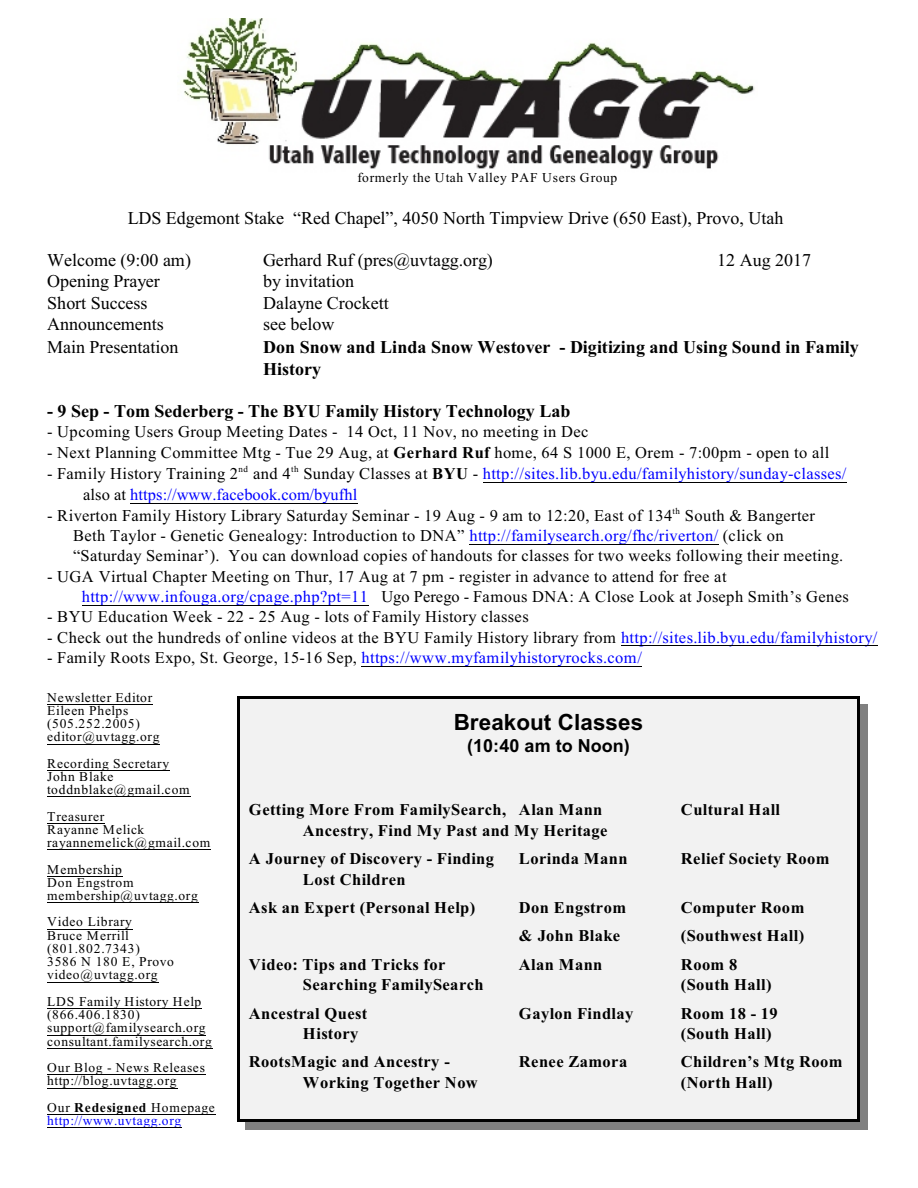
<style>
.page{position:relative;width:918px;height:1188px;background:#fff}
.page>*{position:absolute;margin:0;border:0;box-sizing:border-box;transform-origin:0 0}
.t1{font:700 22.35px "Arial";letter-spacing:.01em;color:#000}
.t2{font:18px "Times New Roman";color:#000}
.t3{font:700 18px/21.9px "Times New Roman";color:#000}
.t4{font:700 18px "Arial";color:#000}
.t5{font:16.5px/20.4px "Times New Roman";letter-spacing:.025em;color:#000}
.t6{font:700 16.5px/28.5px "Times New Roman";letter-spacing:.025em;color:#000}
.t7{font:16.5px "Times New Roman";letter-spacing:.015em;color:#00f}
.t8{font:13.5px/13.2px "Times New Roman";letter-spacing:.045em;color:#000}
.t9{font:13.5px/13.2px "Times New Roman";letter-spacing:.045em;color:#00f}
.t10{font:9px "Times New Roman";color:#000}
.s1{font-weight:700}
.s2{color:#000}
.s3{font-weight:700;color:#000}
.s4{color:#00f}
</style>
<div class="page">
<div style="left:237px;top:697px;width:623px;height:425px;background:#f2f2f2"></div>
<hr style="left:237px;top:697px;width:3px;height:425px;background:#000">
<hr style="left:857px;top:697px;width:3px;height:425px;background:#000">
<hr style="left:237px;top:697px;width:622px;height:2px;background:#000">
<hr style="left:237px;top:1119px;width:622px;height:3px;background:#000">
<div style="left:860px;top:705px;width:8px;height:425px;background:#808080"></div>
<div style="left:245px;top:1122px;width:623px;height:8px;background:#808080"></div>
<img style="left:181px;top:18px;width:574px;height:151px">
<hr style="left:483px;top:482px;width:364px;height:1px;background:#000">
<hr style="left:130px;top:503px;width:227px;height:1px;background:#000">
<hr style="left:469px;top:544px;width:250px;height:1px;background:#000">
<hr style="left:82px;top:605px;width:286px;height:1px;background:#000">
<hr style="left:621px;top:645px;width:257px;height:1px;background:#000">
<hr style="left:362px;top:666px;width:280px;height:1px;background:#000">
<hr style="left:47px;top:704px;width:106px;height:1px;background:#000">
<hr style="left:47px;top:744px;width:113px;height:1px;background:#000">
<hr style="left:47px;top:770px;width:123px;height:1px;background:#000">
<hr style="left:47px;top:797px;width:143px;height:1px;background:#000">
<hr style="left:47px;top:823px;width:58px;height:1px;background:#000">
<hr style="left:47px;top:850px;width:164px;height:1px;background:#000">
<hr style="left:47px;top:876px;width:76px;height:1px;background:#000">
<hr style="left:47px;top:902px;width:151px;height:1px;background:#000">
<hr style="left:47px;top:929px;width:85px;height:1px;background:#000">
<hr style="left:47px;top:982px;width:111px;height:1px;background:#000">
<hr style="left:47px;top:1008px;width:155px;height:1px;background:#000">
<hr style="left:47px;top:1035px;width:159px;height:1px;background:#000">
<hr style="left:47px;top:1048px;width:165px;height:1px;background:#000">
<hr style="left:47px;top:1075px;width:158px;height:1px;background:#000">
<hr style="left:47px;top:1088px;width:130px;height:1px;background:#000">
<hr style="left:47px;top:1114px;width:169px;height:1px;background:#000">
<hr style="left:47px;top:1127px;width:135px;height:1px;background:#000">
<p class="t8" style="left:357px;top:172px;width:262px">formerly the Utah Valley PAF Users Group</p>
<p class="t2" style="left:128px;top:211px;width:657px">LDS Edgemont Stake “Red Chapel”, 4050 North Timpview Drive (650 East), Provo, Utah</p>
<p class="t2" style="left:47px;top:254px;width:145px">Welcome (9:00 am)</p>
<p class="t2" style="left:263px;top:254px;width:231px">Gerhard Ruf (pres@uvtagg.org)</p>
<p class="t2" style="left:717px;top:254px;width:95px">12 Aug 2017</p>
<p class="t2" style="left:47px;top:275px;width:114px">Opening Prayer</p>
<p class="t2" style="left:263px;top:275px;width:92px">by invitation</p>
<p class="t2" style="left:47px;top:296px;width:102px">Short Success</p>
<p class="t2" style="left:263px;top:296px;width:127px">Dalayne Crockett</p>
<p class="t2" style="left:47px;top:317px;width:118px">Announcements</p>
<p class="t2" style="left:263px;top:317px;width:73px">see below</p>
<p class="t2" style="left:47px;top:340px;width:133px">Main Presentation</p>
<p class="t3" style="left:263px;top:338px;width:597px">Don Snow and Linda Snow Westover - Digitizing and Using Sound in Family<br>History</p>
<p class="t3" style="left:47px;top:402px;width:525px">- 9 Sep - Tom Sederberg - The BYU Family History Technology Lab</p>
<p class="t5" style="left:47px;top:423px;width:543px">- Upcoming Users Group Meeting Dates - 14 Oct, 11 Nov, no meeting in Dec</p>
<p class="t5" style="left:47px;top:444px;width:784px">- Next Planning Committee Mtg - Tue 29 Aug, at <span class="s1">Gerhard Ruf</span> home, 64 S 1000 E, Orem - 7:00pm - open to all</p>
<p class="t7" style="left:47px;top:468px;width:801px"><span class="s2">- Family History Training 2 and 4 Sunday Classes at</span> <span class="s3">BYU</span> <span class="s2">-</span> http://sites.lib.byu.edu/familyhistory/sunday-classes/</p>
<p class="t10" style="left:238px;top:466px;width:11px">nd</p>
<p class="t10" style="left:291px;top:466px;width:9px">th</p>
<p class="t7" style="left:83px;top:489px;width:276px"><span class="s2">also at</span> https://www.facebook.com/byufhl</p>
<p class="t5" style="left:47px;top:507px;width:769px">- Riverton Family History Library Saturday Seminar - 19 Aug - 9 am to 12:20, East of 134 South &amp; Bangerter</p>
<p class="t10" style="left:673px;top:508px;width:9px">th</p>
<p class="t5" style="left:73px;top:527px;width:772px">Beth Taylor - Genetic Genealogy: Introduction to DNA” <span class="s4">http://familysearch.org/fhc/riverton/</span> (click on “Saturday Seminar’). You can download copies of handouts for classes for two weeks following their meeting.</p>
<p class="t5" style="left:82px;top:568px;width:769px;text-indent:-35px">- UGA Virtual Chapter Meeting on Thur, 17 Aug at 7 pm - register in advance to attend for free at <span class="s4">http://www.infouga.org/cpage.php?pt=11</span> Ugo Perego - Famous DNA: A Close Look at Joseph Smith’s Genes</p>
<p class="t5" style="left:47px;top:608px;width:483px">- BYU Education Week - 22 - 25 Aug - lots of Family History classes</p>
<p class="t5" style="left:47px;top:629px;width:832px">- Check out the hundreds of online videos at the BYU Family History library from <span class="s4">http://sites.lib.byu.edu/familyhistory/</span></p>
<p class="t7" style="left:47px;top:652px;width:596px"><span class="s2">- Family Roots Expo, St. George, 15-16 Sep,</span> https://www.myfamilyhistoryrocks.com/</p>
<p class="t8" style="left:47px;top:692px;width:114px">Newsletter Editor<br>Eileen Phelps (505.252.2005) editor@uvtagg.org</p>
<p class="t8" style="left:47px;top:758px;width:144px">Recording Secretary<br>John Blake toddnblake@gmail.com</p>
<p class="t8" style="left:47px;top:811px;width:165px">Treasurer<br>Rayanne Melick rayannemelick@gmail.com</p>
<p class="t8" style="left:47px;top:864px;width:152px">Membership<br>Don Engstrom membership@uvtagg.org</p>
<p class="t8" style="left:47px;top:917px;width:128px">Video Library<br>Bruce Merrill (801.802.7343)<br>3586 N 180 E, Provo video@uvtagg.org</p>
<p class="t8" style="left:47px;top:996px;width:166px">LDS Family History Help (866.406.1830) support@familysearch.org consultant.familysearch.org</p>
<p class="t8" style="left:47px;top:1062px;width:159px">Our Blog - News Releases http://blog.uvtagg.org</p>
<p class="t9" style="left:47px;top:1102px;width:169px"><span class="s2">Our</span> <span class="s3">Redesigned</span> <span class="s2">Homepage </span>http://www.uvtagg.org</p>
<h1 class="t1" style="left:454px;top:714px;width:191px">Breakout Classes</h1>
<p class="t4" style="left:467px;top:739px;width:164px">(10:40 am to Noon)</p>
<p class="t6" style="left:249px;top:797px;width:355px">Getting More From FamilySearch, Alan Mann</p>
<p class="t6" style="left:681px;top:797px;width:101px">Cultural Hall</p>
<p class="t6" style="left:249px;top:818px;width:360px;text-indent:54px">Ancestry, Find My Past and My Heritage<br>A Journey of Discovery - Finding</p>
<p class="t6" style="left:519px;top:846px;width:110px">Lorinda Mann</p>
<p class="t6" style="left:681px;top:846px;width:150px">Relief Society Room</p>
<p class="t6" style="left:249px;top:866px;width:228px;text-indent:54px">Lost Children<br>Ask an Expert (Personal Help)</p>
<p class="t6" style="left:519px;top:895px;width:109px">Don Engstrom</p>
<p class="t6" style="left:681px;top:895px;width:125px">Computer Room</p>
<p class="t6" style="left:519px;top:923px;width:103px">&amp; John Blake</p>
<p class="t6" style="left:681px;top:923px;width:125px">(Southwest Hall)</p>
<p class="t6" style="left:249px;top:952px;width:198px">Video: Tips and Tricks for</p>
<p class="t6" style="left:519px;top:952px;width:85px">Alan Mann</p>
<p class="t6" style="left:681px;top:952px;width:58px">Room 8</p>
<p class="t6" style="left:303px;top:972px;width:182px">Searching FamilySearch</p>
<p class="t6" style="left:681px;top:972px;width:92px">(South Hall)</p>
<p class="t6" style="left:249px;top:1001px;width:120px">Ancestral Quest</p>
<p class="t6" style="left:519px;top:1001px;width:116px">Gaylon Findlay</p>
<p class="t6" style="left:681px;top:1001px;width:98px">Room 18 - 19</p>
<p class="t6" style="left:303px;top:1021px;width:57px">History</p>
<p class="t6" style="left:681px;top:1021px;width:92px">(South Hall)</p>
<p class="t6" style="left:249px;top:1049px;width:202px">RootsMagic and Ancestry -</p>
<p class="t6" style="left:519px;top:1049px;width:110px">Renee Zamora</p>
<p class="t6" style="left:681px;top:1049px;width:163px">Children’s Mtg Room</p>
<p class="t6" style="left:303px;top:1070px;width:176px">Working Together Now</p>
<p class="t6" style="left:681px;top:1070px;width:93px">(North Hall)</p>
</div>
